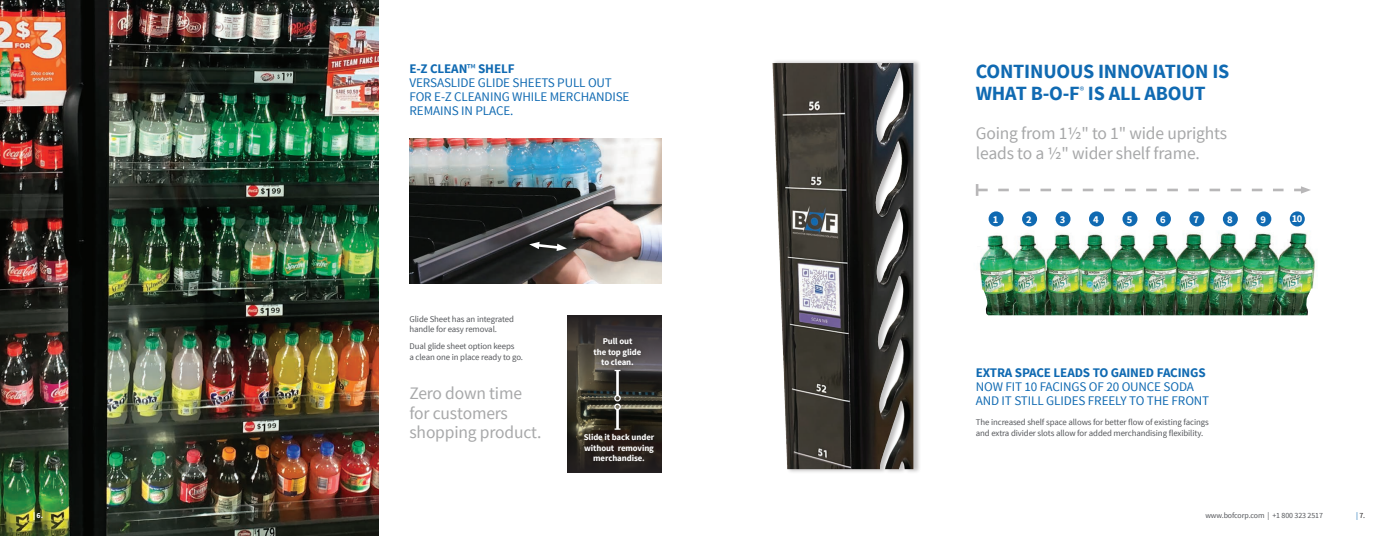
<style>
.page{position:relative;width:1386px;height:536px;background:#fff}
.page>*{position:absolute;margin:0;border:0;box-sizing:border-box;transform-origin:0 0}
.t1{font:700 20.12px/21.9px "Source Sans Pro";letter-spacing:-.01em;color:#106ab2}
.t2{font:17.5px/19.2px "Source Sans Pro";letter-spacing:-.01em;color:#a7a8a9}
.t3{font:13.12px/14px "Source Sans Pro";letter-spacing:-.01em;color:#106ab2}
.t4{font:700 10.5px "Source Sans Pro";color:#fff}
.t5{font:8.75px/10.5px "Source Sans Pro";letter-spacing:-.01em;color:#54565a}
.t6{font:700 8.75px/10.5px "Source Sans Pro";letter-spacing:-.01em;color:#fff;text-align:center}
.t7{font:7.88px "Source Sans Pro";letter-spacing:-.01em;color:#54565a}
.t8{font:700 7.88px "Source Sans Pro";color:#fff}
.t9{font:7.88px "Source Sans Pro";color:#231f20}
.s1{font-weight:700}
.s2{color:#106ab2}
</style>
<div class="page">
<img style="left:0;top:0;width:378px;height:536px">
<img style="left:567px;top:410px;width:95px;height:12px">
<svg style="left:567px;top:422px;width:95px;height:50px"></svg>
<svg style="left:567px;top:315px;width:95px;height:95px;background:#3c3933"></svg>
<img style="left:410px;top:138px;width:252px;height:146px">
<svg style="left:576px;top:425px;width:86px;height:45px;background:#2b231d"></svg>
<svg style="left:586px;top:329px;width:63px;height:45px;background:#4b4746"></svg>
<svg style="left:610px;top:365px;width:15px;height:34px"></svg>
<hr style="left:616px;top:370px;width:3px;height:25px;background:#fff">
<div style="left:614px;top:395px;width:7px;height:6px;border:1px solid #fff;border-radius:50%"></div>
<svg style="left:610px;top:399px;width:15px;height:35px"></svg>
<hr style="left:616px;top:409px;width:3px;height:20px;background:#fff">
<div style="left:614px;top:403px;width:7px;height:7px;border:1px solid #fff;border-radius:50%"></div>
<svg style="left:529px;top:242px;width:38px;height:9px"></svg>
<img style="left:979px;top:232px;width:338px;height:83px">
<div style="left:989px;top:211px;width:15px;height:15px;background:#106ab2;border-radius:50%"></div>
<div style="left:1089px;top:211px;width:15px;height:15px;background:#106ab2;border-radius:50%"></div>
<div style="left:1189px;top:211px;width:15px;height:15px;background:#106ab2;border-radius:50%"></div>
<div style="left:1022px;top:211px;width:15px;height:15px;background:#106ab2;border-radius:50%"></div>
<div style="left:1122px;top:211px;width:15px;height:15px;background:#106ab2;border-radius:50%"></div>
<div style="left:1223px;top:211px;width:15px;height:15px;background:#106ab2;border-radius:50%"></div>
<div style="left:1056px;top:211px;width:15px;height:15px;background:#106ab2;border-radius:50%"></div>
<div style="left:1156px;top:211px;width:15px;height:15px;background:#106ab2;border-radius:50%"></div>
<div style="left:1256px;top:211px;width:15px;height:15px;background:#106ab2;border-radius:50%"></div>
<div style="left:1290px;top:211px;width:15px;height:15px;background:#106ab2;border-radius:50%"></div>
<svg style="left:976px;top:184px;width:335px;height:12px"></svg>
<div style="left:772px;top:59px;width:150px;height:415px;background:#231f20;opacity:.28"></div>
<img style="left:772px;top:63px;width:110px;height:406px">
<p class="t3" style="left:409px;top:62px;width:222px"><span class="s1">E-Z CLEAN</span>™ <span class="s1">SHELF<br></span>VERSASLIDE GLIDE SHEETS PULL OUT<br>FOR E-Z CLEANING WHILE MERCHANDISE<br>REMAINS IN PLACE.</p>
<p class="t5" style="left:410px;top:314px;width:106px">Glide Sheet has an integrated handle for easy removal.</p>
<p class="t5" style="left:410px;top:341px;width:115px">Dual glide sheet option keeps<br>a clean one in place ready to go.</p>
<p class="t2" style="left:410px;top:384px;width:134px">Zero down time for customers shopping product.</p>
<p class="t6" style="left:594px;top:336px;width:49px">Pull out<br>the top glide to clean.</p>
<p class="t6" style="left:584px;top:432px;width:72px">Slide it back under without removing merchandise.</p>
<p class="t1" style="left:976px;top:61px;width:255px">CONTINUOUS INNOVATION IS<br>WHAT B-O-F<sup>®</sup> IS ALL ABOUT</p>
<p class="t2" style="left:976px;top:124px;width:253px">Going from 1½" to 1" wide uprights leads to a ½" wider shelf frame.</p>
<p class="t4" style="left:993px;top:212px;width:7px">1</p>
<p class="t4" style="left:1026px;top:212px;width:7px">2</p>
<p class="t4" style="left:1060px;top:212px;width:7px">3</p>
<p class="t4" style="left:1093px;top:212px;width:7px">4</p>
<p class="t4" style="left:1127px;top:212px;width:7px">5</p>
<p class="t4" style="left:1160px;top:212px;width:7px">6</p>
<p class="t4" style="left:1194px;top:212px;width:7px">7</p>
<p class="t4" style="left:1227px;top:212px;width:7px">8</p>
<p class="t4" style="left:1261px;top:212px;width:7px">9</p>
<p class="t4" style="left:1292px;top:211px;width:12px">10</p>
<p class="t3" style="left:976px;top:366px;width:235px"><span class="s1">EXTRA SPACE LEADS TO GAINED FACINGS<br></span>NOW FIT 10 FACINGS OF 20 OUNCE SODA<br>AND IT STILL GLIDES FREELY TO THE FRONT</p>
<p class="t5" style="left:976px;top:417px;width:235px">The increased shelf space allows for better flow of existing facings and extra divider slots allow for added merchandising flexibility.</p>
<p class="t8" style="left:33px;top:510px;width:12px">| 6.</p>
<p class="t7" style="left:1205px;top:510px;width:119px">www.bofcorp.com | +1 800 323 2517</p>
<p class="t9" style="left:1356px;top:510px;width:11px"><span class="s2">|</span> 7.</p>
</div>
